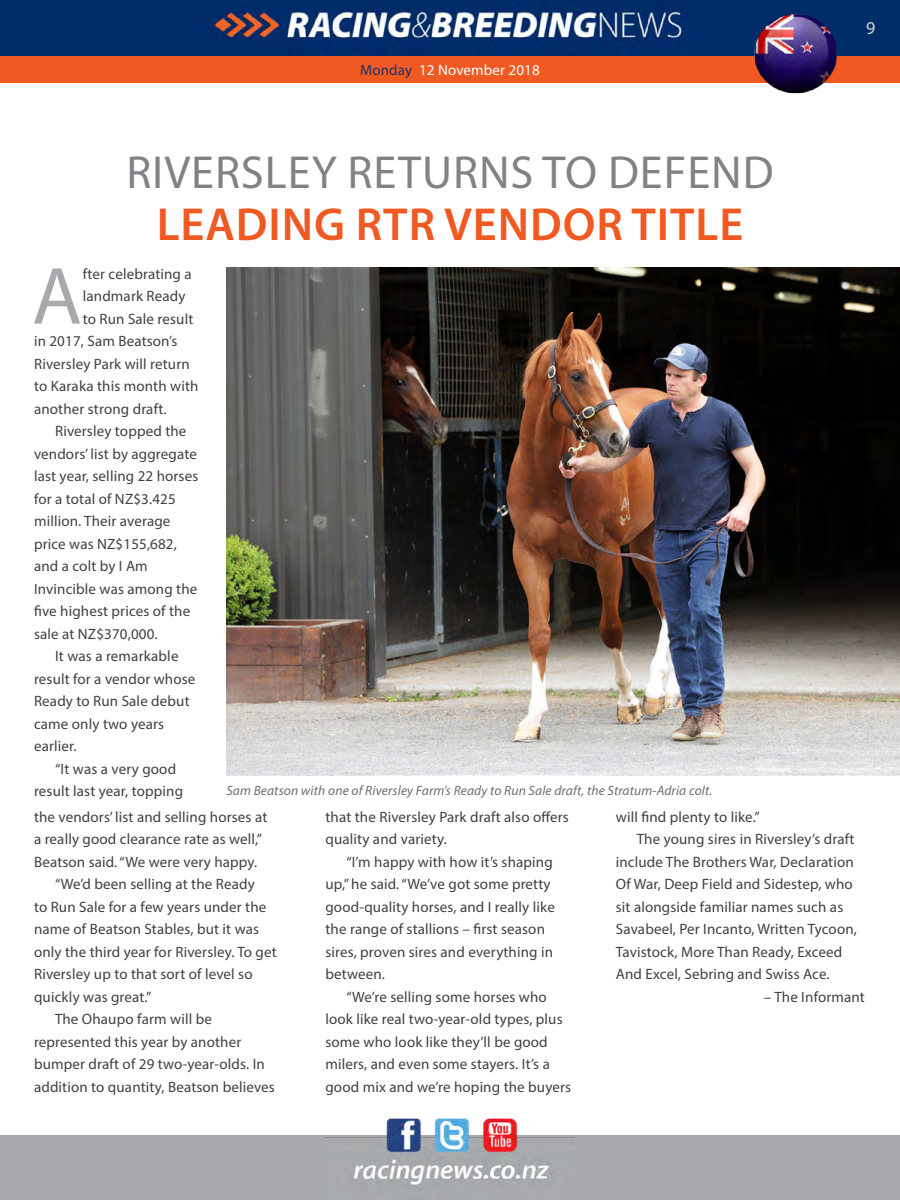
<style>
.page{position:relative;width:900px;height:1200px;background:#fff}
.page>*{position:absolute;margin:0;border:0;box-sizing:border-box;transform-origin:0 0}
.t1{font:81.75px "Myriad Pro";color:#a7a9ac}
.t2{font:46.5px "Myriad Pro";color:#808285}
.t3{font:600 46.5px "Myriad Pro";letter-spacing:.02em;color:#f15922}
.t4{font:18px "Myriad Pro";color:#d1d4d4}
.t5{font:15px/22.5px "Myriad Pro";letter-spacing:.01em;color:#414042}
.t6{font:15px "Myriad Pro";letter-spacing:.01em;color:#fff}
.t7{font:italic 13.5px "Myriad Pro";letter-spacing:.01em;color:#6d6e71}
.s1{color:#203267}
</style>
<div class="page">
<div style="left:0;top:1136px;width:900px;height:64px;background:#a7a9ac"></div>
<img style="left:325px;top:1118px;width:250px;height:67px">
<div style="left:0;top:56px;width:900px;height:27px;background:#f15922"></div>
<img style="left:0;top:0;width:900px;height:56px">
<img style="left:226px;top:267px;width:674px;height:508px">
<img style="left:752px;top:12px;width:88px;height:82px">
<p class="t6" style="left:360px;top:61px;width:181px"><span class="s1">Monday</span> 12 November 2018</p>
<h2 class="t2" style="left:126px;top:144px;width:49px">Rivers</h2>
<h2 class="t2" style="left:265px;top:144px;width:215px">ley returns</h2>
<h2 class="t2" style="left:542px;top:144px;width:94px">to defend</h2>
<h2 class="t3" style="left:157px;top:195px;width:226px">LEADING RTR</h2>
<h2 class="t3" style="left:444px;top:195px;width:301px">VENDOR TITLE</h2>
<h1 class="t1" style="left:32px;top:246px;width:52px">A</h1>
<p class="t5" style="left:83px;top:262px;width:110px">fter celebrating a</p>
<p class="t5" style="left:83px;top:285px;width:104px">landmark Ready</p>
<p class="t5" style="left:83px;top:307px;width:112px">to Run Sale result</p>
<p class="t5" style="left:34px;top:330px;width:145px">in 2017, Sam Beatson’s</p>
<p class="t5" style="left:34px;top:352px;width:157px">Riversley Park will return</p>
<p class="t5" style="left:34px;top:375px;width:166px">to Karaka this month with</p>
<p class="t5" style="left:34px;top:397px;width:134px">another strong draft.</p>
<p class="t5" style="left:55px;top:420px;width:133px">Riversley topped the</p>
<p class="t5" style="left:34px;top:442px;width:164px">vendors’ list by aggregate</p>
<p class="t5" style="left:34px;top:465px;width:166px">last year, selling 22 horses</p>
<p class="t5" style="left:34px;top:487px;width:143px">for a total of NZ$3.425</p>
<p class="t5" style="left:34px;top:510px;width:138px">million. Their average</p>
<p class="t5" style="left:34px;top:532px;width:144px">price was NZ$155,682,</p>
<p class="t5" style="left:34px;top:555px;width:115px">and a colt by I Am</p>
<p class="t5" style="left:34px;top:577px;width:165px">Invincible was among the</p>
<p class="t5" style="left:34px;top:600px;width:158px">five highest prices of the</p>
<p class="t5" style="left:34px;top:622px;width:125px">sale at NZ$370,000.</p>
<p class="t5" style="left:55px;top:645px;width:125px">It was a remarkable</p>
<p class="t5" style="left:34px;top:667px;width:163px">result for a vendor whose</p>
<p class="t5" style="left:34px;top:690px;width:157px">Ready to Run Sale debut</p>
<p class="t5" style="left:34px;top:712px;width:132px">came only two years</p>
<p class="t5" style="left:34px;top:735px;width:44px">earlier.</p>
<p class="t5" style="left:55px;top:757px;width:123px">“It was a very good</p>
<p class="t5" style="left:34px;top:780px;width:151px">result last year, topping</p>
<p class="t7" style="left:226px;top:782px;width:488px">Sam Beatson with one of Riversley Farm’s Ready to Run Sale draft, the Stratum-Adria colt.</p>
<p class="t4" style="left:866px;top:17px;width:11px">9</p>
<p class="t5" style="left:34px;top:805px;width:235px">the vendors’ list and selling horses at</p>
<p class="t5" style="left:34px;top:828px;width:229px">a really good clearance rate as well,”</p>
<p class="t5" style="left:34px;top:850px;width:225px">Beatson said. “We were very happy.</p>
<p class="t5" style="left:55px;top:873px;width:201px">“We’d been selling at the Ready</p>
<p class="t5" style="left:34px;top:895px;width:234px">to Run Sale for a few years under the</p>
<p class="t5" style="left:34px;top:918px;width:227px">name of Beatson Stables, but it was</p>
<p class="t5" style="left:34px;top:940px;width:244px">only the third year for Riversley. To get</p>
<p class="t5" style="left:34px;top:963px;width:220px">Riversley up to that sort of level so</p>
<p class="t5" style="left:34px;top:985px;width:119px">quickly was great.”</p>
<p class="t5" style="left:55px;top:1008px;width:158px">The Ohaupo farm will be</p>
<p class="t5" style="left:34px;top:1030px;width:209px">represented this year by another</p>
<p class="t5" style="left:34px;top:1053px;width:232px">bumper draft of 29 two-year-olds. In</p>
<p class="t5" style="left:34px;top:1075px;width:242px">addition to quantity, Beatson believes</p>
<p class="t5" style="left:325px;top:805px;width:245px">that the Riversley Park draft also offers quality and variety.</p>
<p class="t5" style="left:325px;top:850px;width:231px;text-indent:21px">“I’m happy with how it’s shaping up,” he said. “We’ve got some pretty good-quality horses, and I really like the range of stallions – first season sires, proven sires and everything in between.</p>
<p class="t5" style="left:325px;top:985px;width:247px;text-indent:21px">“We’re selling some horses who look like real two-year-old types, plus some who look like they’ll be good milers, and even some stayers. It’s a good mix and we’re hoping the buyers</p>
<p class="t5" style="left:616px;top:805px;width:145px">will find plenty to like.”</p>
<p class="t5" style="left:637px;top:828px;width:219px">The young sires in Riversley’s draft</p>
<p class="t5" style="left:616px;top:850px;width:239px">include The Brothers War, Declaration</p>
<p class="t5" style="left:616px;top:873px;width:239px">Of War, Deep Field and Sidestep, who</p>
<p class="t5" style="left:616px;top:895px;width:229px">sit alongside familiar names such as</p>
<p class="t5" style="left:616px;top:918px;width:243px">Savabeel, Per Incanto, Written Tycoon,</p>
<p class="t5" style="left:616px;top:940px;width:228px">Tavistock, More Than Ready, Exceed</p>
<p class="t5" style="left:616px;top:963px;width:215px">And Excel, Sebring and Swiss Ace.</p>
<p class="t5" style="left:764px;top:985px;width:102px">– The Informant</p>
</div>
